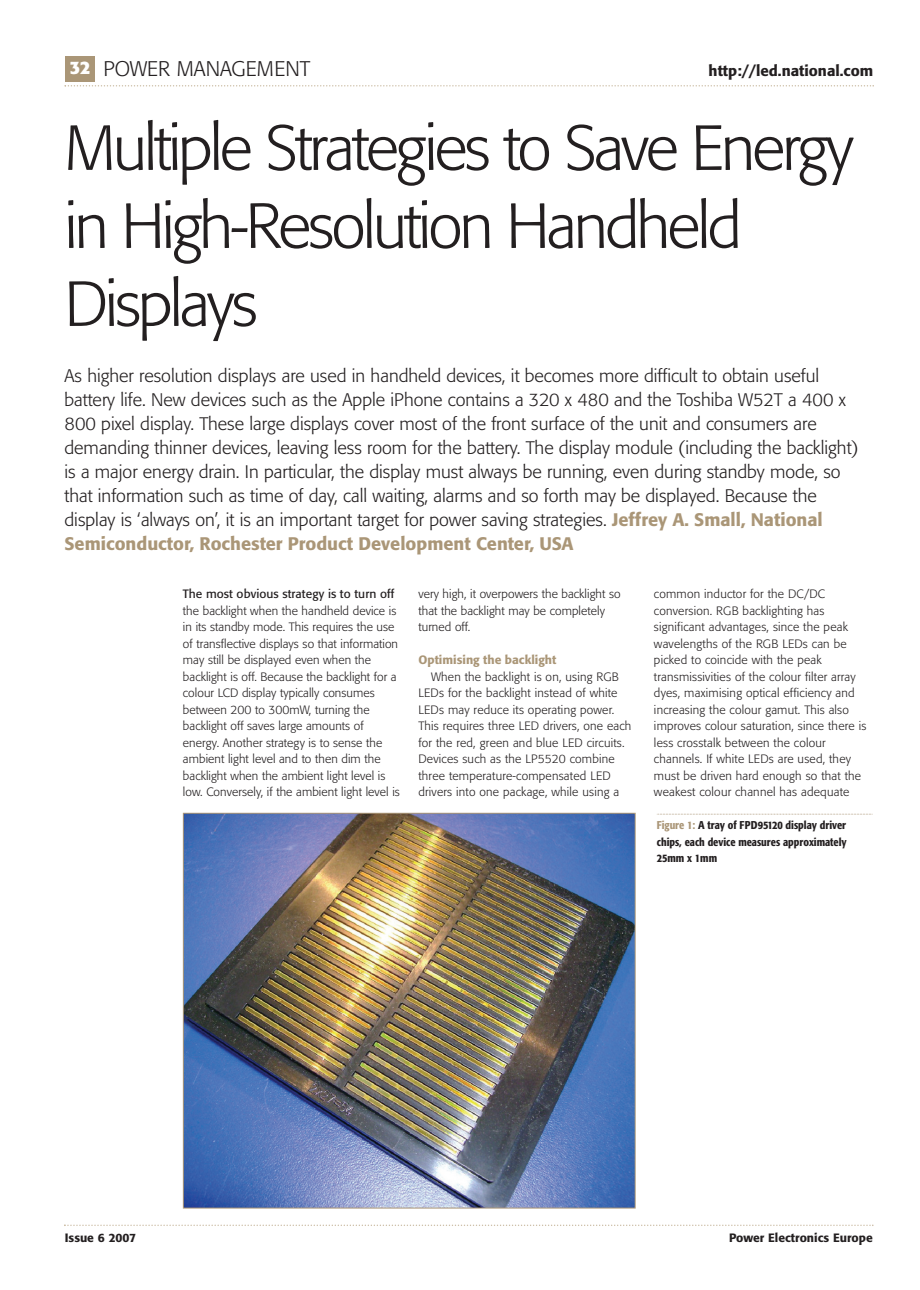
<style>
.page{position:relative;width:920px;height:1290px;background:#fff}
.page>*{position:absolute;margin:0;border:0;box-sizing:border-box;transform-origin:0 0}
.t1{font:300 63px/78px "Formata";letter-spacing:-.045em;color:#231f20}
.t2{font:300 21px "Formata";color:#231f20}
.t3{font:300 18px/24px "Formata";color:#231f20}
.t4{font:700 18px "Formata";color:#fff}
.t5{font:500 15px "Formata";color:#231f20}
.t6{font:300 12px/16.5px "Formata";letter-spacing:.015em;color:#231f20}
.t7{font:12px "Formata";letter-spacing:.005em;color:#231f20}
.t8{font:500 12px "Formata";color:#231f20}
.t9{font:500 12px "Formata";color:#aa9677}
.t10{font:500 condensed 11.25px/16.5px "Formata";color:#231f20;text-align:justify}
.s1{font-weight:500;color:#aa9677}
.s2{color:#aa9677}
</style>
<div class="page">
<div style="left:65px;top:56px;width:30px;height:26px;background:#aa9677"></div>
<svg style="left:65px;top:85px;width:809px;height:2px"></svg>
<svg style="left:64px;top:1224px;width:809px;height:2px"></svg>
<svg style="left:657px;top:814px;width:216px;height:1px"></svg>
<img style="left:185px;top:815px;width:449px;height:391px">
<h3 class="t4" style="left:70px;top:60px;width:22px">32</h3>
<h2 class="t2" style="left:104px;top:60px;width:208px">POWER MANAGEMENT</h2>
<p class="t5" style="left:709px;top:64px;width:166px">http://led.national.com</p>
<h1 class="t1" style="left:65px;top:114px;width:791px">Multiple Strategies to Save Energy in High-Resolution Handheld<br>Displays</h1>
<p class="t3" style="left:65px;top:365px;width:796px">As higher resolution displays are used in handheld devices, it becomes more difficult to obtain useful battery life. New devices such as the Apple iPhone contains a 320 x 480 and the Toshiba W52T a 400 x 800 pixel display. These large displays cover most of the front surface of the unit and consumers are demanding thinner devices, leaving less room for the battery. The display module (including the backlight) is a major energy drain. In particular, the display must always be running, even during standby mode, so that information such as time of day, call waiting, alarms and so forth may be displayed. Because the display is ‘always on’, it is an important target for power saving strategies. <span class="s1">Jeffrey A. Small, National Semiconductor, Rochester Product Development Center, USA</span></p>
<p class="t7" style="left:183px;top:589px;width:213px">The most obvious strategy is to turn off</p>
<p class="t6" style="left:183px;top:603px;width:218px">the backlight when the handheld device is in its standby mode. This requires the use of transflective displays so that information may still be displayed even when the backlight is off. Because the backlight for a colour LCD display typically consumes between 200 to 300mW, turning the backlight off saves large amounts of energy. Another strategy is to sense the ambient light level and to then dim the backlight when the ambient light level is low. Conversely, if the ambient light level is</p>
<p class="t6" style="left:654px;top:587px;width:214px">common inductor for the DC/DC conversion. RGB backlighting has significant advantages, since the peak wavelengths of the RGB LEDs can be picked to coincide with the peak transmissivities of the colour filter array dyes, maximising optical efficiency and increasing the colour gamut. This also improves colour saturation, since there is less crosstalk between the colour channels. If white LEDs are used, they must be driven hard enough so that the weakest colour channel has adequate</p>
<p class="t10" style="left:657px;top:818px;width:191px"><span class="s2">Figure 1:</span> A tray of FPD95120 display driver chips, each device measures approximately 25mm x 1mm</p>
<p class="t6" style="left:418px;top:587px;width:204px">very high, it overpowers the backlight so that the backlight may be completely turned off.</p>
<p class="t9" style="left:418px;top:655px;width:139px">Optimising the backlight</p>
<p class="t6" style="left:418px;top:669px;width:214px;text-indent:13px">When the backlight is on, using RGB LEDs for the backlight instead of white LEDs may reduce its operating power.<br>This requires three LED drivers, one each for the red, green and blue LED circuits.<br>Devices such as the LP5520 combine three temperature-compensated LED drivers into one package, while using a</p>
<p class="t8" style="left:65px;top:1232px;width:73px">Issue 6 2007</p>
<p class="t8" style="left:729px;top:1232px;width:145px">Power Electronics Europe</p>
</div>
